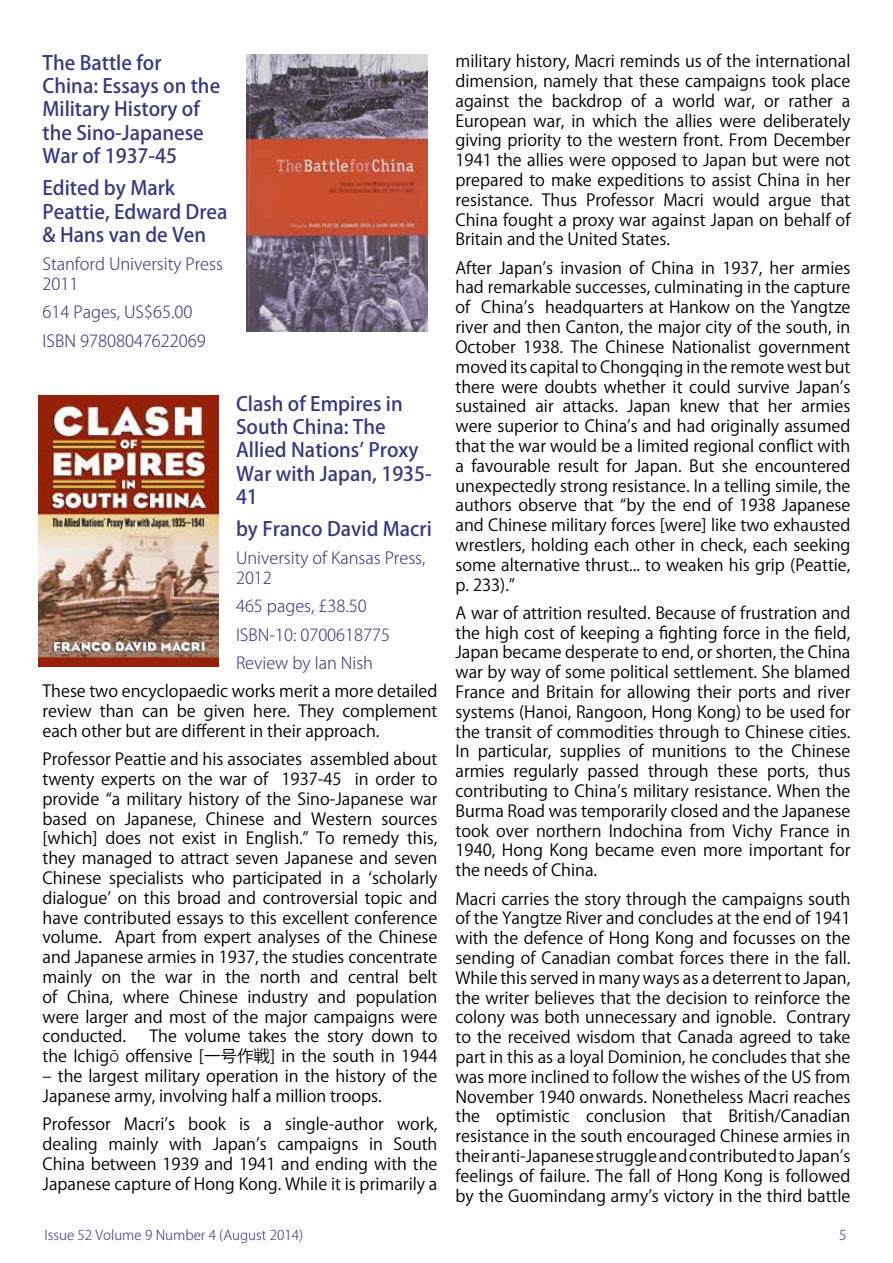
<style>
.page{position:relative;width:893px;height:1263px;background:#fff}
.page>*{position:absolute;margin:0;border:0;box-sizing:border-box;transform-origin:0 0}
.t1{font:500 19.5px/23.4px "Koz Go Pro";color:#383883}
.t2{font:16.5px/19.8px "Koz Go Pro";color:#000;text-align:justify}
.t3{font:300 16.5px/28.3px "Koz Go Pro";color:#383883}
.t4{font:300 13.5px "Koz Go Pro";color:#383883}
.s1{font-weight:300}
</style>
<div class="page">
<img style="left:38px;top:395px;width:181px;height:271px">
<img style="left:246px;top:54px;width:181px;height:278px">
<p class="t1" style="left:43px;top:52px;width:179px">The Battle for<br>China: Essays on the<br>Military History of the Sino-Japanese<br>War of 1937-45</p>
<p class="t1" style="left:43px;top:177px;width:186px">Edited by Mark<br>Peattie, Edward Drea &amp; Hans van de Ven</p>
<p class="t3" style="left:43px;top:254px;width:182px;line-height:19.8px">Stanford University Press<br>2011</p>
<p class="t3" style="left:43px;top:298px;width:165px">614 Pages, US$65.00<br>ISBN 97808047622069</p>
<p class="t1" style="left:236px;top:393px;width:197px">Clash of Empires in<br>South China: The<br>Allied Nations’ Proxy<br>War with Japan, 1935-<br>41</p>
<p class="t1" style="left:236px;top:518px;width:197px">by Franco David Macri</p>
<p class="t3" style="left:236px;top:548px;width:191px;line-height:19.8px">University of Kansas Press,<br>2012</p>
<p class="t3" style="left:236px;top:592px;width:156px">465 pages, £38.50<br>ISBN-10: 0700618775<br>Review by Ian Nish</p>
<p class="t2" style="left:43px;top:682px;width:396px">These two encyclopaedic works merit a more detailed review than can be given here. They complement each other but are different in their approach.</p>
<p class="t2" style="left:43px;top:750px;width:396px">Professor Peattie and his associates assembled about twenty experts on the war of 1937-45 in order to provide “a military history of the Sino-Japanese war based on Japanese, Chinese and Western sources [which] does not exist in English.” To remedy this, they managed to attract seven Japanese and seven Chinese specialists who participated in a ‘scholarly dialogue’ on this broad and controversial topic and have contributed essays to this excellent conference volume. Apart from expert analyses of the Chinese and Japanese armies in 1937, the studies concentrate mainly on the war in the north and central belt of China, where Chinese industry and population were larger and most of the major campaigns were conducted.</p>
<p class="t2" style="left:43px;top:1027px;width:396px;text-align:right">The volume takes the story down to<br>the Ichig<span class="s1">ō</span> offensive [一号作戦] in the south in 1944</p>
<p class="t2" style="left:43px;top:1066px;width:396px">– the largest military operation in the history of the<br>Japanese army, involving half a million troops.</p>
<p class="t2" style="left:43px;top:1115px;width:396px">Professor Macri’s book is a single-author work, dealing mainly with Japan’s campaigns in South China between 1939 and 1941 and ending with the Japanese capture of Hong Kong. While it is primarily a</p>
<p class="t2" style="left:455px;top:52px;width:396px">military history, Macri reminds us of the international dimension, namely that these campaigns took place against the backdrop of a world war, or rather a European war, in which the allies were deliberately giving priority to the western front. From December 1941 the allies were opposed to Japan but were not prepared to make expeditions to assist China in her resistance. Thus Professor Macri would argue that China fought a proxy war against Japan on behalf of Britain and the United States.</p>
<p class="t2" style="left:455px;top:258px;width:396px">After Japan’s invasion of China in 1937, her armies had remarkable successes, culminating in the capture of China’s headquarters at Hankow on the Yangtze river and then Canton, the major city of the south, in October 1938. The Chinese Nationalist government moved its capital to Chongqing in the remote west but there were doubts whether it could survive Japan’s sustained air attacks. Japan knew that her armies were superior to China’s and had originally assumed that the war would be a limited regional conflict with a favourable result for Japan. But she encountered unexpectedly strong resistance. In a telling simile, the authors observe that “by the end of 1938 Japanese and Chinese military forces [were] like two exhausted wrestlers, holding each other in check, each seeking some alternative thrust... to weaken his grip (Peattie, p. 233).”</p>
<p class="t2" style="left:455px;top:603px;width:396px">A war of attrition resulted. Because of frustration and the high cost of keeping a fighting force in the field, Japan became desperate to end, or shorten, the China war by way of some political settlement. She blamed France and Britain for allowing their ports and river systems (Hanoi, Rangoon, Hong Kong) to be used for the transit of commodities through to Chinese cities.<br>In particular, supplies of munitions to the Chinese armies regularly passed through these ports, thus contributing to China’s military resistance. When the Burma Road was temporarily closed and the Japanese took over northern Indochina from Vichy France in 1940, Hong Kong became even more important for the needs of China.</p>
<p class="t2" style="left:455px;top:889px;width:396px">Macri carries the story through the campaigns south of the Yangtze River and concludes at the end of 1941 with the defence of Hong Kong and focusses on the sending of Canadian combat forces there in the fall.<br>While this served in many ways as a deterrent to Japan, the writer believes that the decision to reinforce the colony was both unnecessary and ignoble. Contrary to the received wisdom that Canada agreed to take part in this as a loyal Dominion, he concludes that she was more inclined to follow the wishes of the US from November 1940 onwards. Nonetheless Macri reaches the optimistic conclusion that British/Canadian resistance in the south encouraged Chinese armies in their anti-Japanese struggle and contributed to Japan’s feelings of failure. The fall of Hong Kong is followed by the Guomindang army’s victory in the third battle</p>
<p class="t4" style="left:45px;top:1226px;width:260px">Issue 52 Volume 9 Number 4 (August 2014)</p>
<p class="t4" style="left:839px;top:1226px;width:9px">5</p>
</div>
